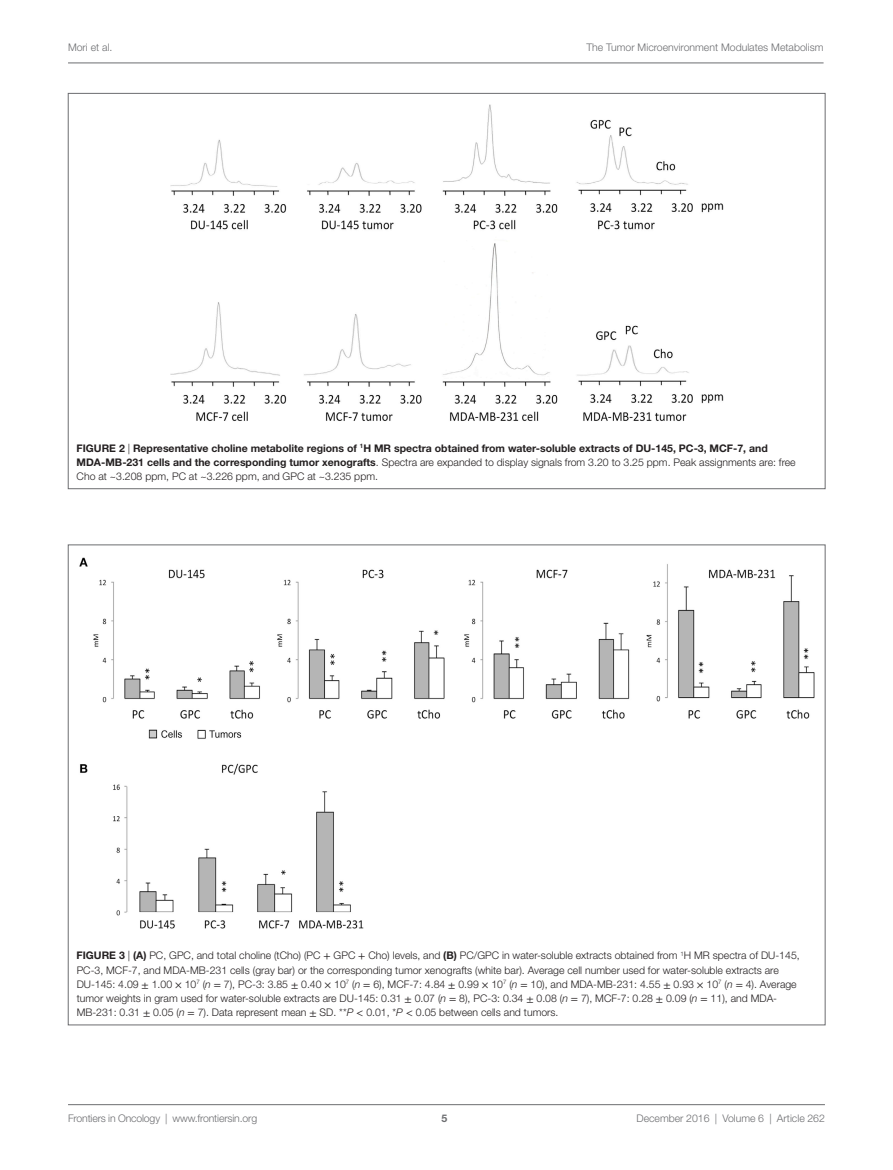
<style>
.page{position:relative;width:893px;height:1170px;background:#fff}
.page>*{position:absolute;margin:0;border:0;box-sizing:border-box;transform-origin:0 0}
.t1{font:300 10.5px/14.2px "Helvetica Neue LT Std";color:#231f20}
.t2{font:700 10.5px/14.2px "Helvetica Neue LT Std";color:#231f20}
.t3{font:300 10.5px "Helvetica Neue LT Std";color:#6c6d70}
.t4{font:700 10.5px "Helvetica Neue LT Std";color:#6c6d70}
.s1{font-weight:300}
.s2{font-weight:700}
.s3{font-family:"STIX General";font-weight:400}
.s4{font-style:italic}
</style>
<div class="page">
<img style="left:170px;top:105px;width:553px;height:316px">
<hr style="left:68px;top:1104px;width:757px;height:1px;background:#6c6d70">
<hr style="left:68px;top:63px;width:755px;height:1px;background:#6c6d70">
<img style="left:79px;top:557px;width:736px;height:372px">
<p class="t3" style="left:68px;top:41px;width:46px">Mori et al.</p>
<p class="t3" style="left:586px;top:41px;width:239px">The Tumor Microenvironment Modulates Metabolism</p>
<p class="t2" style="left:77px;top:440px;width:720px">FIG URE 2 <span class="s1">|</span> Representative choline metabolite regions of <sup>1</sup>H MR spectra obtained from water-soluble extracts of DU-145, PC-3, MCF-7, and<br>MDA-MB-231 cells and the corresponding tumor xenografts<span class="s1">. Spectra are expanded to display signals from 3.20 to 3.25 ppm. Peak assignments are: free<br>Cho at ~3.208 ppm, PC at ~3.226 ppm, and GPC at ~3.235 ppm.</span></p>
<p class="t1" style="left:77px;top:948px;width:725px"><span class="s2">FIG URE 3</span> | <span class="s2">(A)</span> PC, GPC, and total choline (tCho) (PC <span class="s3">+</span> GPC <span class="s3">+</span> Cho) levels, and <span class="s2">(B)</span> PC/GPC in water-soluble extracts obtained from <sup>1</sup>H MR spectra of DU-145, PC-3, MCF-7, and MDA-MB-231 cells (gray bar) or the corresponding tumor xenografts (white bar). Average cell number used for water-soluble extracts are DU-145: 4.09 <span class="s3">±</span> 1.00 <span class="s3">×</span> 10<sup>7</sup> (<span class="s4">n</span> <span class="s3">=</span> 7), PC-3: 3.85 <span class="s3">±</span> 0.40 <span class="s3">×</span> 10<sup>7</sup> (<span class="s4">n</span> <span class="s3">=</span> 6), MCF-7: 4.84 <span class="s3">±</span> 0.99 <span class="s3">×</span> 10<sup>7</sup> (<span class="s4">n</span> <span class="s3">=</span> 10), and MDA-MB-231: 4.55 <span class="s3">±</span> 0.93 <span class="s3">×</span> 10<sup>7</sup> (<span class="s4">n</span> <span class="s3">=</span> 4). Average tumor weights in gram used for water-soluble extracts are DU-145: 0.31 <span class="s3">±</span> 0.07 (<span class="s4">n</span> <span class="s3">=</span> 8), PC-3: 0.34 <span class="s3">±</span> 0.08 (<span class="s4">n</span> <span class="s3">=</span> 7), MCF-7: 0.28 <span class="s3">±</span> 0.09 (<span class="s4">n</span> <span class="s3">=</span> 11), and MDA-MB-231: 0.31 <span class="s3">±</span> 0.05 (<span class="s4">n</span> <span class="s3">=</span> 7). Data represent mean <span class="s3">±</span> SD. **<span class="s4">P</span> <span class="s3">&lt;</span> 0.01, *<span class="s4">P</span> <span class="s3">&lt;</span> 0.05 between cells and tumors.</p>
<p class="t3" style="left:68px;top:1111px;width:191px">Frontiers in Oncology | www.frontiersin.org</p>
<p class="t3" style="left:636px;top:1111px;width:190px">December 2016 | Volume 6 | Article 262</p>
<p class="t4" style="left:441px;top:1111px;width:7px">5</p>
</div>
